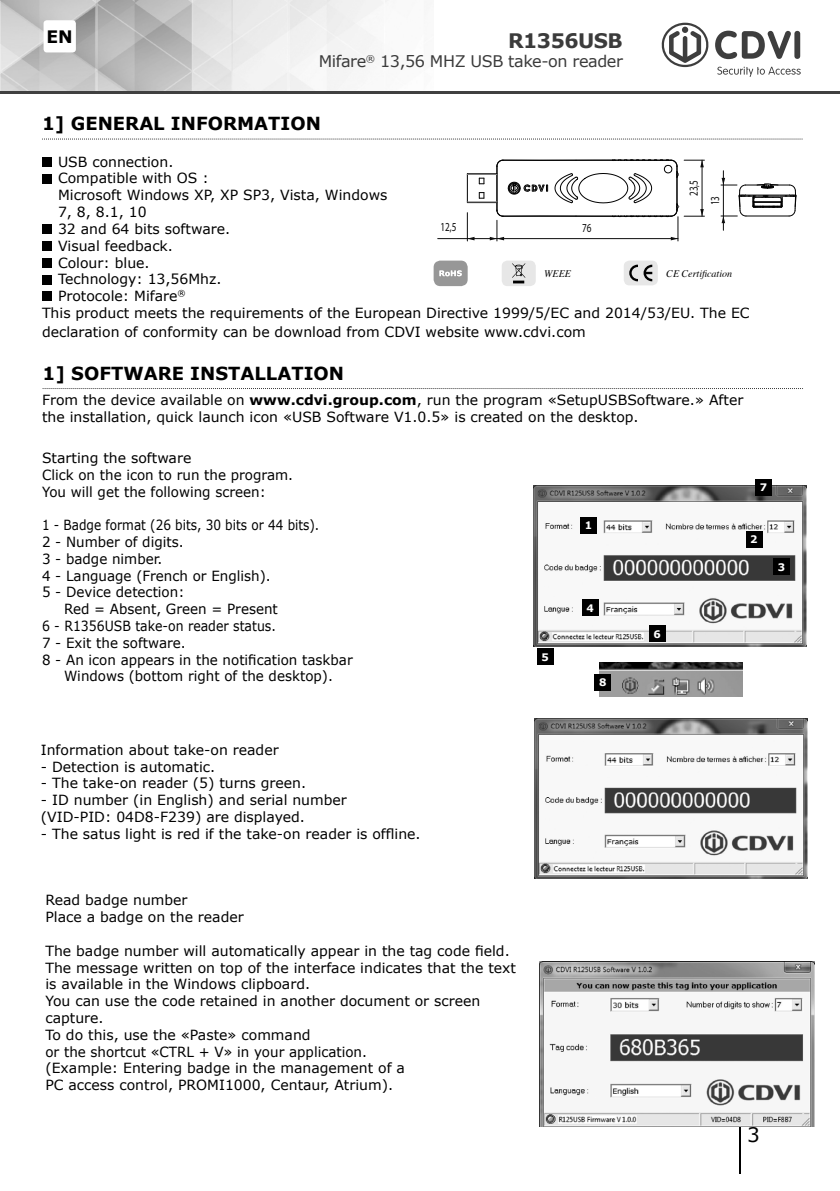
<style>
.page{position:relative;width:840px;height:1191px;background:#fff}
.page>*{position:absolute;margin:0;border:0;box-sizing:border-box;transform-origin:0 0}
.t1{font:700 20px "Verdana";letter-spacing:-.025em;color:#3b3b3b}
.t2{font:20px "Verdana";color:#000}
.t3{font:700 18px "Verdana";color:#000}
.t4{font:700 17.2px "Verdana";color:#000}
.t5{font:16px "Verdana";letter-spacing:-.025em;color:#3b3b3b}
.t6{font:14px/16.8px "Verdana";color:#000}
.t7{font:14px "Verdana";color:#000;scale:.96 1}
.t8{font:14px "Verdana";color:#000;scale:.86 1}
.t9{font:14px "Verdana";color:#000;scale:.89 1}
.t10{font:12.2px "Myriad Pro";color:#0d0d0d;scale:.75 1}
.t11{font:700 10.4px "Verdana";color:#fff}
.t12{font:italic 10px "Times";color:#000}
.s1{font-weight:700}
</style>
<div class="page">
<hr style="left:738px;top:1127px;width:1px;height:47px;background:#000">
<img style="left:0;top:0;width:388px;height:91px">
<svg style="left:661px;top:23px;width:47px;height:44px"></svg>
<svg style="left:717px;top:67px;width:83px;height:10px"></svg>
<svg style="left:715px;top:31px;width:75px;height:28px"></svg>
<div style="left:794px;top:31px;width:5px;height:28px;background:#3e3e3e;border-radius:3px"></div>
<hr style="left:0;top:91px;width:839px;height:3px;background:#404040">
<div style="left:44px;top:20px;width:32px;height:32px;background:#fff;border-radius:3px"></div>
<div style="left:42px;top:157px;width:9px;height:10px;background:#000"></div>
<div style="left:42px;top:174px;width:9px;height:9px;background:#000"></div>
<div style="left:42px;top:224px;width:9px;height:10px;background:#000"></div>
<div style="left:42px;top:241px;width:9px;height:10px;background:#000"></div>
<div style="left:42px;top:258px;width:9px;height:9px;background:#000"></div>
<div style="left:42px;top:275px;width:9px;height:9px;background:#000"></div>
<div style="left:42px;top:292px;width:9px;height:9px;background:#000"></div>
<svg style="left:42px;top:138px;width:760px;height:1px"></svg>
<svg style="left:433px;top:261px;width:34px;height:25px"></svg>
<div style="left:623px;top:261px;width:34px;height:24px;background:#e7e7e7;border-radius:6px"></div>
<svg style="left:643px;top:265px;width:9px;height:16px"></svg>
<svg style="left:629px;top:265px;width:8px;height:16px"></svg>
<div style="left:501px;top:261px;width:34px;height:25px;background:#e7e7e7;border-radius:6px"></div>
<svg style="left:512px;top:263px;width:13px;height:20px"></svg>
<svg style="left:467px;top:159px;width:237px;height:82px"></svg>
<hr style="left:437px;top:238px;width:30px;height:1px;background:#0d0d0d">
<svg style="left:720px;top:171px;width:76px;height:59px"></svg>
<svg style="left:43px;top:388px;width:758px;height:1px"></svg>
<img style="left:533px;top:485px;width:273px;height:161px">
<img style="left:599px;top:662px;width:143px;height:34px">
<div style="left:579px;top:517px;width:17px;height:16px;background:#000"></div>
<div style="left:745px;top:531px;width:17px;height:16px;background:#000"></div>
<div style="left:772px;top:558px;width:17px;height:17px;background:#000"></div>
<div style="left:536px;top:648px;width:17px;height:17px;background:#000"></div>
<div style="left:581px;top:599px;width:17px;height:17px;background:#000"></div>
<div style="left:648px;top:625px;width:17px;height:17px;background:#000"></div>
<div style="left:594px;top:674px;width:17px;height:17px;background:#000"></div>
<div style="left:754px;top:479px;width:17px;height:17px;background:#000"></div>
<img style="left:534px;top:718px;width:273px;height:161px">
<img style="left:539px;top:961px;width:275px;height:165px">
<p class="t4" style="left:47px;top:24px;width:28px">EN</p>
<h1 class="t1" style="left:508px;top:26px;width:116px">R1356USB</h1>
<p class="t5" style="left:318px;top:50px;width:305px">Mifare<sup>®</sup> 13,56 MHZ USB take-on reader</p>
<p class="t3" style="left:42px;top:111px;width:280px">1] GENERAL INFORMATION</p>
<p class="t6" style="left:58px;top:153px;width:117px">USB connection.</p>
<p class="t6" style="left:58px;top:170px;width:152px">Compatible with OS :</p>
<p class="t6" style="left:58px;top:187px;width:331px">Microsoft Windows XP, XP SP3, Vista, Windows</p>
<p class="t6" style="left:58px;top:203px;width:90px">7, 8, 8.1, 10</p>
<p class="t6" style="left:58px;top:220px;width:174px">32 and 64 bits software.</p>
<p class="t6" style="left:58px;top:237px;width:116px">Visual feedback.</p>
<p class="t6" style="left:58px;top:254px;width:93px">Colour: blue.</p>
<p class="t6" style="left:58px;top:271px;width:165px">Technology: 13,56Mhz.</p>
<p class="t6" style="left:58px;top:287px;width:129px">Protocole: Mifare<sup>®</sup></p>
<p class="t6" style="left:42px;top:304px;width:708px">This product meets the requirements of the European Directive 1999/5/EC and 2014/53/EU. The EC</p>
<p class="t6" style="left:42px;top:323px;width:545px">declaration of conformity can be download from CDVI website www.cdvi.com</p>
<p class="t10" style="left:685px;top:196px;width:23px;rotate:-90deg">23,5</p>
<p class="t10" style="left:707px;top:205px;width:14px;rotate:-90deg">13</p>
<p class="t10" style="left:440px;top:219px;width:23px">12,5</p>
<p class="t10" style="left:581px;top:220px;width:14px">76</p>
<p class="t12" style="left:544px;top:265px;width:28px">WEEE</p>
<p class="t12" style="left:666px;top:265px;width:67px">CE Certification</p>
<p class="t3" style="left:43px;top:360px;width:303px">1] SOFTWARE INSTALLATION</p>
<p class="t6" style="left:42px;top:391px;width:702px">From the device available on <span class="s1">www.cdvi.group.com</span>, run the program «SetupUSBSoftware.» After the installation, quick launch icon «USB Software V1.0.5» is created on the desktop.</p>
<p class="t6" style="left:42px;top:449px;width:252px">Starting the software<br>Click on the icon to run the program.<br>You will get the following screen:</p>
<p class="t8" style="left:42px;top:515px;width:324px">1 - Badge format (26 bits, 30 bits or 44 bits).</p>
<p class="t7" style="left:42px;top:532px;width:149px">2 - Number of digits.</p>
<p class="t7" style="left:42px;top:549px;width:127px">3 - badge nimber.</p>
<p class="t7" style="left:42px;top:566px;width:239px">4 - Language (French or English).</p>
<p class="t7" style="left:42px;top:583px;width:150px">5 - Device detection:</p>
<p class="t7" style="left:64px;top:599px;width:224px">Red = Absent, Green = Present</p>
<p class="t9" style="left:42px;top:616px;width:264px">6 - R1356USB take-on reader status.</p>
<p class="t7" style="left:42px;top:633px;width:151px">7 - Exit the software.</p>
<p class="t7" style="left:42px;top:650px;width:325px">8 - An icon appears in the notification taskbar</p>
<p class="t7" style="left:64px;top:667px;width:281px">Windows (bottom right of the desktop).</p>
<p class="t11" style="left:759px;top:480px;width:9px">7</p>
<p class="t11" style="left:584px;top:518px;width:9px">1</p>
<p class="t11" style="left:749px;top:532px;width:9px">2</p>
<p class="t11" style="left:586px;top:600px;width:9px">4</p>
<p class="t11" style="left:653px;top:626px;width:9px">6</p>
<p class="t11" style="left:541px;top:649px;width:9px">5</p>
<p class="t11" style="left:599px;top:675px;width:9px">8</p>
<p class="t11" style="left:777px;top:559px;width:9px">3</p>
<p class="t6" style="left:41px;top:741px;width:239px">Information about take-on reader</p>
<p class="t6" style="left:41px;top:758px;width:176px">- Detection is automatic.</p>
<p class="t6" style="left:41px;top:774px;width:267px">- The take-on reader (5) turns green.</p>
<p class="t6" style="left:41px;top:791px;width:307px">- ID number (in English) and serial number (VID-PID: 04D8-F239) are displayed.</p>
<p class="t6" style="left:41px;top:825px;width:381px">- The satus light is red if the take-on reader is offline.</p>
<p class="t6" style="left:45px;top:891px;width:200px">Read badge number<br>Place a badge on the reader</p>
<p class="t6" style="left:45px;top:942px;width:472px">The badge number will automatically appear in the tag code field.<br>The message written on top of the interface indicates that the text is available in the Windows clipboard.<br>You can use the code retained in another document or screen capture.<br>To do this, use the «Paste» command<br>or the shortcut «CTRL + V» in your application.<br>(Example: Entering badge in the management of a<br>PC access control, PROMI1000, Centaur, Atrium).</p>
<h1 class="t2" style="left:746px;top:1121px;width:14px">3</h1>
</div>
